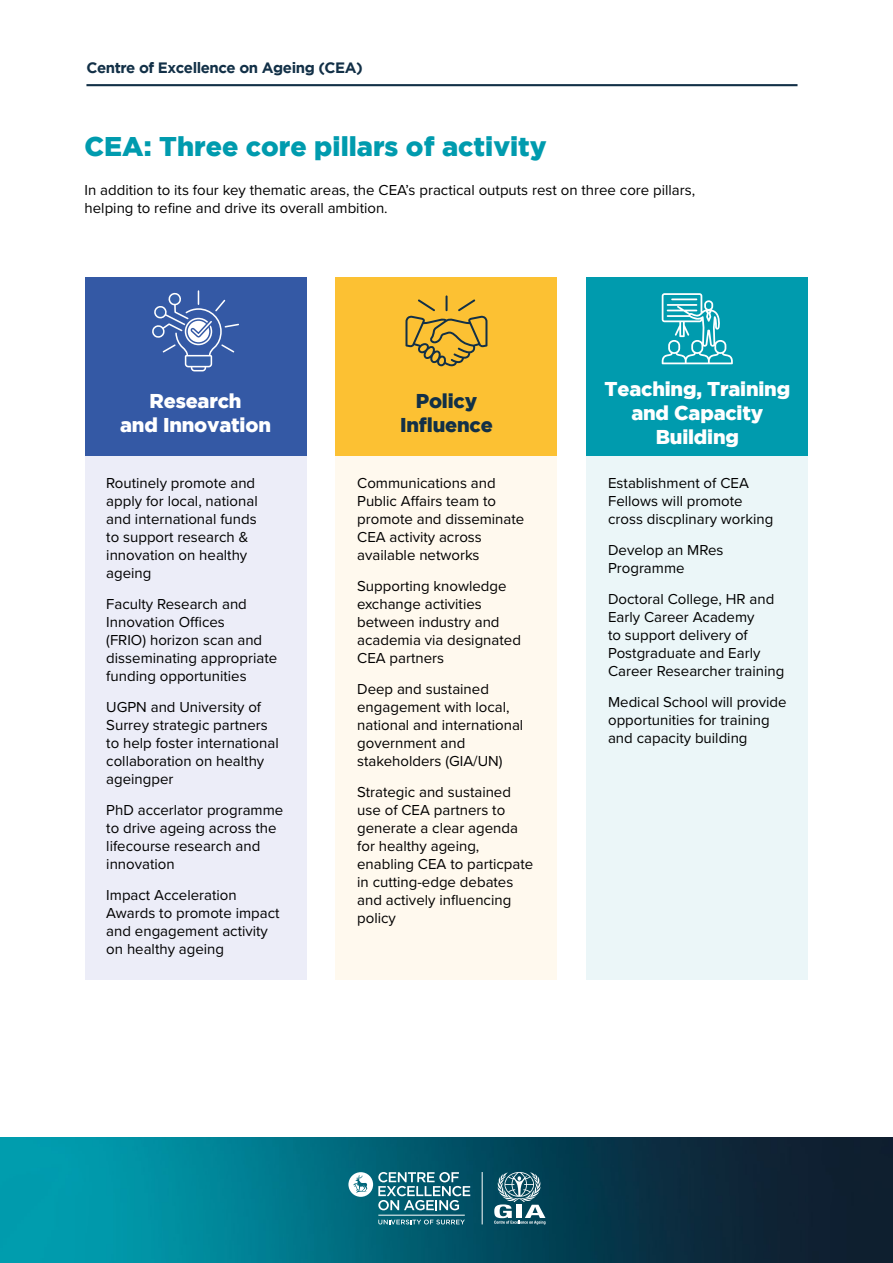
<style>
.page{position:relative;width:893px;height:1263px;background:#fff}
.page>*{position:absolute;margin:0;border:0;box-sizing:border-box;transform-origin:0 0}
.t1{font:900 27px "Gotham";color:#009bae}
.t2{font:900 19.95px/24px "Gotham";letter-spacing:-.01em;color:#fff;text-align:center}
.t3{font:900 19.95px/24px "Gotham";letter-spacing:-.01em;color:#123047;text-align:center}
.t4{font:15px/18px "Proxima Nova";color:#000}
.t5{font:700 15px "Gotham";letter-spacing:-.03em;color:#123047}
</style>
<div class="page">
<div style="left:85px;top:277px;width:221px;height:179px;background:#3459a5"></div>
<div style="left:85px;top:456px;width:221px;height:523px;background:#ecedf8"></div>
<div style="left:336px;top:456px;width:221px;height:523px;background:#fff9ee"></div>
<div style="left:587px;top:456px;width:221px;height:523px;background:#ebf6f8"></div>
<div style="left:336px;top:277px;width:221px;height:179px;background:#fcc133"></div>
<div style="left:587px;top:277px;width:221px;height:179px;background:#009bae"></div>
<img style="left:0;top:1138px;width:893px;height:125px">
<hr style="left:86px;top:84px;width:711px;height:2px;background:#123047">
<svg style="left:152px;top:290px;width:87px;height:82px"></svg>
<svg style="left:405px;top:295px;width:82px;height:71px"></svg>
<svg style="left:662px;top:293px;width:71px;height:71px"></svg>
<svg style="left:348px;top:1172px;width:122px;height:38px"></svg>
<svg style="left:378px;top:1219px;width:87px;height:5px"></svg>
<hr style="left:378px;top:1215px;width:87px;height:1px;background:#fff">
<hr style="left:482px;top:1172px;width:1px;height:52px;background:#fff">
<svg style="left:494px;top:1172px;width:51px;height:52px"></svg>
<p class="t5" style="left:86px;top:59px;width:278px">Centre of Excellence on Ageing (CEA)</p>
<p class="t1" style="left:85px;top:131px;width:464px">CEA: Three core pillars of activity</p>
<p class="t4" style="left:85px;top:180px;width:612px">In addition to its four key thematic areas, the CEA’s practical outputs rest on three core pillars, helping to refine and drive its overall ambition.</p>
<p class="t2" style="left:120px;top:389px;width:152px">Research<br>and Innovation</p>
<p class="t3" style="left:400px;top:389px;width:94px">Policy<br>Influence</p>
<p class="t2" style="left:604px;top:377px;width:187px">Teaching, Training and Capacity<br>Building</p>
<p class="t4" style="left:106px;top:474px;width:153px">Routinely promote and apply for local, national and international funds to support research &amp; innovation on healthy ageing</p>
<p class="t4" style="left:106px;top:595px;width:172px">Faculty Research and<br>Innovation Offices<br>(FRIO) horizon scan and disseminating appropriate funding opportunities</p>
<p class="t4" style="left:106px;top:697px;width:174px">UGPN and University of<br>Surrey strategic partners to help foster international collaboration on healthy ageingper</p>
<p class="t4" style="left:106px;top:800px;width:178px">PhD accerlator programme to drive ageing across the lifecourse research and innovation</p>
<p class="t4" style="left:106px;top:885px;width:175px">Impact Acceleration<br>Awards to promote impact and engagement activity on healthy ageing</p>
<p class="t4" style="left:357px;top:474px;width:169px">Communications and<br>Public Affairs team to promote and disseminate<br>CEA activity across available networks</p>
<p class="t4" style="left:357px;top:577px;width:165px">Supporting knowledge exchange activities between industry and academia via designated<br>CEA partners</p>
<p class="t4" style="left:357px;top:679px;width:168px">Deep and sustained engagement with local, national and international government and stakeholders (GIA/UN)</p>
<p class="t4" style="left:357px;top:782px;width:178px">Strategic and sustained use of CEA partners to generate a clear agenda for healthy ageing, enabling CEA to particpate in cutting-edge debates and actively influencing policy</p>
<p class="t4" style="left:608px;top:474px;width:167px">Establishment of CEA<br>Fellows will promote cross discplinary working</p>
<p class="t4" style="left:608px;top:541px;width:117px">Develop an MRes<br>Programme</p>
<p class="t4" style="left:608px;top:589px;width:178px">Doctoral College, HR and<br>Early Career Academy<br>to support delivery of<br>Postgraduate and Early<br>Career Researcher training</p>
<p class="t4" style="left:608px;top:692px;width:180px">Medical School will provide opportunities for training and capacity building</p>
</div>
